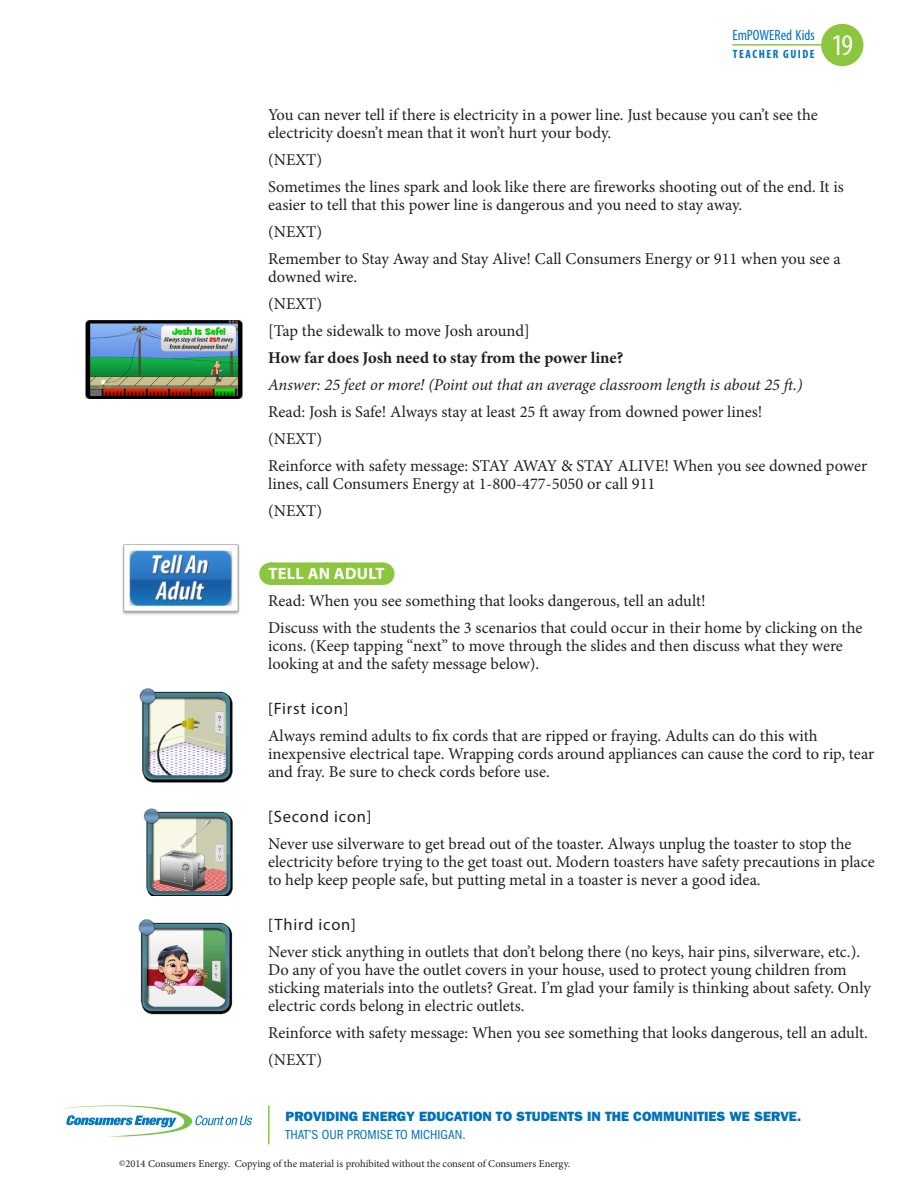
<style>
.page{position:relative;width:918px;height:1188px;background:#fff}
.page>*{position:absolute;margin:0;border:0;box-sizing:border-box;transform-origin:0 0}
.t1{font:condensed 30px "Myriad Pro";color:#fff}
.Text{font:16.5px/18px "Minion Pro";color:#231f20}
.A{font:italic 16.5px "Minion Pro";letter-spacing:-.01em;color:#231f20}
.Q{font:700 16.5px "Minion Pro";color:#231f20}
.Brackets{font:16.5px "Myriad Pro";letter-spacing:.05em;color:#231f20}
.Section_Head_Green{font:700 16.5px "Myriad Pro";letter-spacing:.02em;color:#fff}
.t2{font:condensed 15px "Myriad Pro";color:#0072bc}
.t3{font:13.5px "ITC Franklin Gothic Std Hvy";color:#0072bc}
.t4{font:condensed 13.5px "ITC Franklin Gothic Std";color:#0072bc}
.t5{font:700 condensed 12px "Myriad Pro";letter-spacing:.13em;color:#0072bc}
.t6{font:10.5px "Minion Pro";letter-spacing:-.005em;color:#231f20}
.s1{font-size:9px}
</style>
<div class="page">
<svg style="left:63px;top:1106px;width:189px;height:31px"></svg>
<hr style="left:268px;top:1106px;width:2px;height:38px;background:#8bc63e">
<hr style="left:732px;top:44px;width:93px;height:2px;background:#8bc63e">
<div style="left:822px;top:25px;width:41px;height:40px;background:#8bc63e;border-radius:50%"></div>
<div style="left:821px;top:24px;width:42px;height:42px;border:2px solid #8bc63e;border-radius:50%"></div>
<div style="left:270px;top:562px;width:112px;height:23px;background:#8bc63e"></div>
<svg style="left:326px;top:562px;width:28px;height:1px"></svg>
<svg style="left:382px;top:562px;width:1px;height:23px"></svg>
<img style="left:122px;top:544px;width:118px;height:71px">
<img style="left:85px;top:320px;width:157px;height:79px">
<img style="left:139px;top:688px;width:94px;height:95px">
<img style="left:143px;top:808px;width:90px;height:87px">
<img style="left:138px;top:919px;width:95px;height:96px">
<p class="t2" style="left:732px;top:26px;width:84px">EmPOWERed Kids</p>
<p class="t5" style="left:733px;top:46px;width:83px">TEACHER GUIDE</p>
<h1 class="t1" style="left:831px;top:27px;width:23px">19</h1>
<p class="Text" style="left:268px;top:106px;width:551px">You can never tell if there is electricity in a power line. Just because you can’t see the electricity doesn’t mean that it won’t hurt your body.</p>
<p class="Text" style="left:268px;top:151px;width:55px">(NEXT)</p>
<p class="Text" style="left:268px;top:178px;width:577px">Sometimes the lines spark and look like there are fireworks shooting out of the end. It is easier to tell that this power line is dangerous and you need to stay away.</p>
<p class="Text" style="left:268px;top:223px;width:55px">(NEXT)</p>
<p class="Text" style="left:268px;top:250px;width:574px">Remember to Stay Away and Stay Alive! Call Consumers Energy or 911 when you see a downed wire.</p>
<p class="Text" style="left:268px;top:295px;width:55px">(NEXT)</p>
<p class="Text" style="left:268px;top:322px;width:263px">[Tap the sidewalk to move Josh around]</p>
<p class="Q" style="left:268px;top:346px;width:357px">How far does Josh need to stay from the power line?</p>
<p class="A" style="left:268px;top:373px;width:536px">Answer: 25 feet or more! (Point out that an average classroom length is about 25 ft.)</p>
<p class="Text" style="left:268px;top:403px;width:496px">Read: Josh is Safe! Always stay at least 25 ft away from downed power lines!</p>
<p class="Text" style="left:268px;top:430px;width:55px">(NEXT)</p>
<p class="Text" style="left:268px;top:457px;width:601px">Reinforce with safety message: STAY AWAY &amp; STAY ALIVE! When you see downed power lines, call Consumers Energy at 1-800-477-5050 or call 911</p>
<p class="Text" style="left:268px;top:502px;width:55px">(NEXT)</p>
<p class="Section_Head_Green" style="left:268px;top:563px;width:118px">TELL AN ADULT</p>
<p class="Text" style="left:268px;top:592px;width:439px">Read: When you see something that looks dangerous, tell an adult!</p>
<p class="Text" style="left:268px;top:619px;width:596px">Discuss with the students the 3 scenarios that could occur in their home by clicking on the icons. (Keep tapping “next” to move through the slides and then discuss what they were looking at and the safety message below).</p>
<p class="Brackets" style="left:268px;top:698px;width:82px">[First icon]</p>
<p class="Text" style="left:268px;top:727px;width:608px">Always remind adults to fix cords that are ripped or fraying. Adults can do this with inexpensive electrical tape. Wrapping cords around appliances can cause the cord to rip, tear and fray. Be sure to check cords before use.</p>
<p class="Brackets" style="left:268px;top:806px;width:105px">[Second icon]</p>
<p class="Text" style="left:268px;top:835px;width:608px">Never use silverware to get bread out of the toaster. Always unplug the toaster to stop the electricity before trying to the get toast out. Modern toasters have safety precautions in place to help keep people safe, but putting metal in a toaster is never a good idea.</p>
<p class="Brackets" style="left:268px;top:914px;width:89px">[Third icon]</p>
<p class="Text" style="left:268px;top:943px;width:604px">Never stick anything in outlets that don’t belong there (no keys, hair pins, silverware, etc.).<br>Do any of you have the outlet covers in your house, used to protect young children from sticking materials into the outlets? Great. I’m glad your family is thinking about safety. Only electric cords belong in electric outlets.</p>
<p class="Text" style="left:268px;top:1024px;width:601px">Reinforce with safety message: When you see something that looks dangerous, tell an adult.</p>
<p class="Text" style="left:268px;top:1051px;width:55px">(NEXT)</p>
<p class="t3" style="left:286px;top:1108px;width:517px">PROVIDING ENERGY EDUCATION TO STUDENTS IN THE COMMUNITIES WE SERVE.</p>
<p class="t4" style="left:286px;top:1127px;width:182px">THAT’S OUR PROMISE TO MICHIGAN.</p>
<p class="t6" style="left:119px;top:1157px;width:453px"><span class="s1">©</span> 2014 Consumers Energy. Copying of the material is prohibited without the consent of Consumers Energy.</p>
</div>
